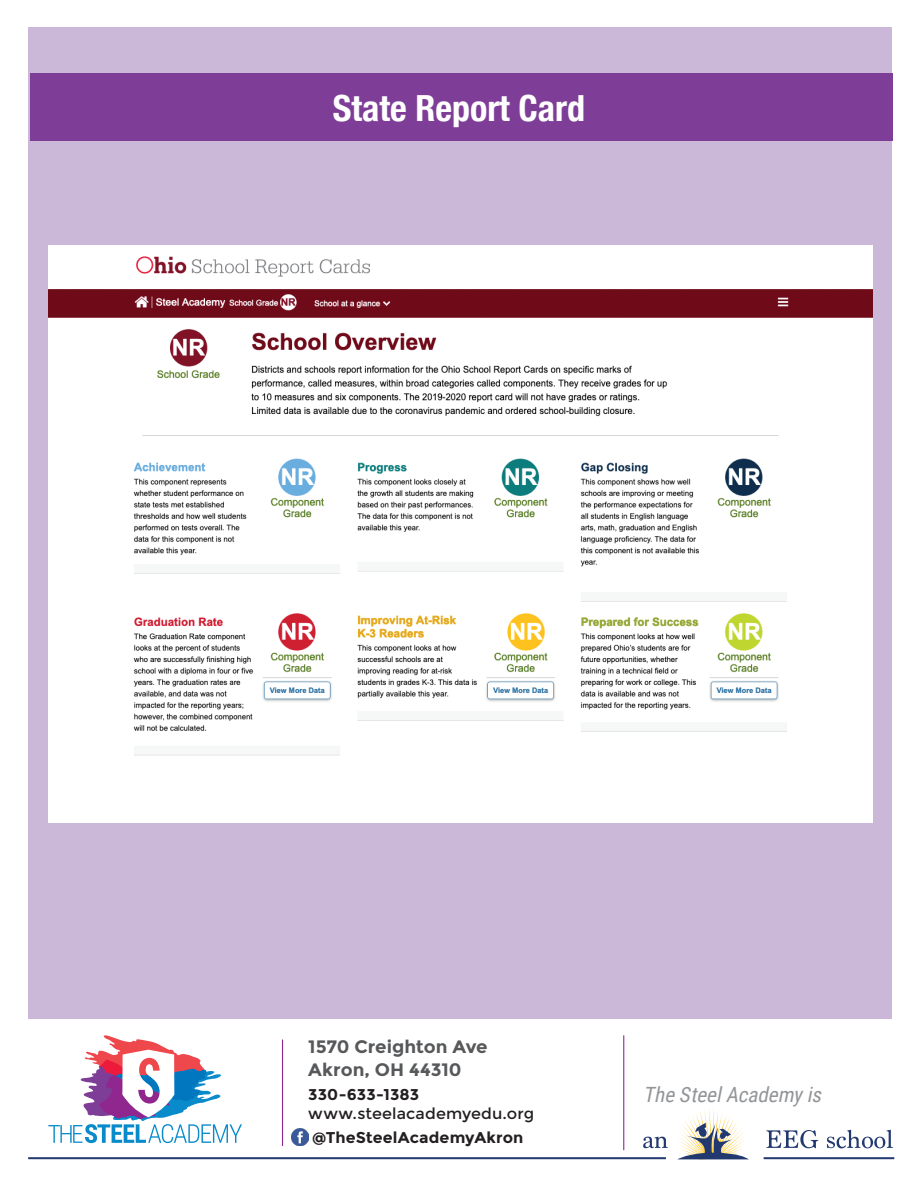
<style>
.page{position:relative;width:918px;height:1188px;background:#fff}
.page>*{position:absolute;margin:0;border:0;box-sizing:border-box;transform-origin:0 0}
.t1{font:700 condensed 36px "Helvetica Neue";color:#fff}
.t2{font:italic 21px "Roboto Condensed";color:#939598}
.t3{font:700 18px "Montserrat";letter-spacing:-.005em;color:#57585a}
.t4{font:700 15.6px "Montserrat";color:#231f20}
.t5{font:15.6px "Montserrat";letter-spacing:.005em;color:#231f20}
</style>
<div class="page">
<div style="left:28px;top:27px;width:864px;height:991px;background:#cbb8d9"></div>
<div style="left:30px;top:73px;width:862px;height:67px;background:#7e3e98"></div>
<svg style="left:48px;top:1035px;width:194px;height:108px"></svg>
<img style="left:48px;top:245px;width:824px;height:577px">
<hr style="left:282px;top:1040px;width:1px;height:106px;background:#8f278f">
<hr style="left:623px;top:1035px;width:1px;height:115px;background:#8f278f">
<hr style="left:28px;top:1157px;width:638px;height:2px;background:#223970">
<hr style="left:764px;top:1157px;width:130px;height:2px;background:#223970">
<svg style="left:643px;top:1137px;width:25px;height:11px"></svg>
<svg style="left:766px;top:1130px;width:127px;height:18px"></svg>
<svg style="left:678px;top:1108px;width:70px;height:51px"></svg>
<img style="left:292px;top:1129px;width:17px;height:17px">
<p class="t1" style="left:333px;top:78px;width:254px">State Report Card</p>
<p class="t3" style="left:308px;top:1036px;width:181px">1570 Creighton Ave</p>
<p class="t3" style="left:308px;top:1059px;width:155px">Akron, OH 44310</p>
<p class="t4" style="left:308px;top:1085px;width:113px">330-633-1383</p>
<p class="t5" style="left:308px;top:1105px;width:227px">www.steelacademyedu.org</p>
<p class="t4" style="left:312px;top:1128px;width:213px">@TheSteelAcademyAkron</p>
<p class="t2" style="left:643px;top:1080px;width:185px">TheSteelAcademyis</p>
</div>
